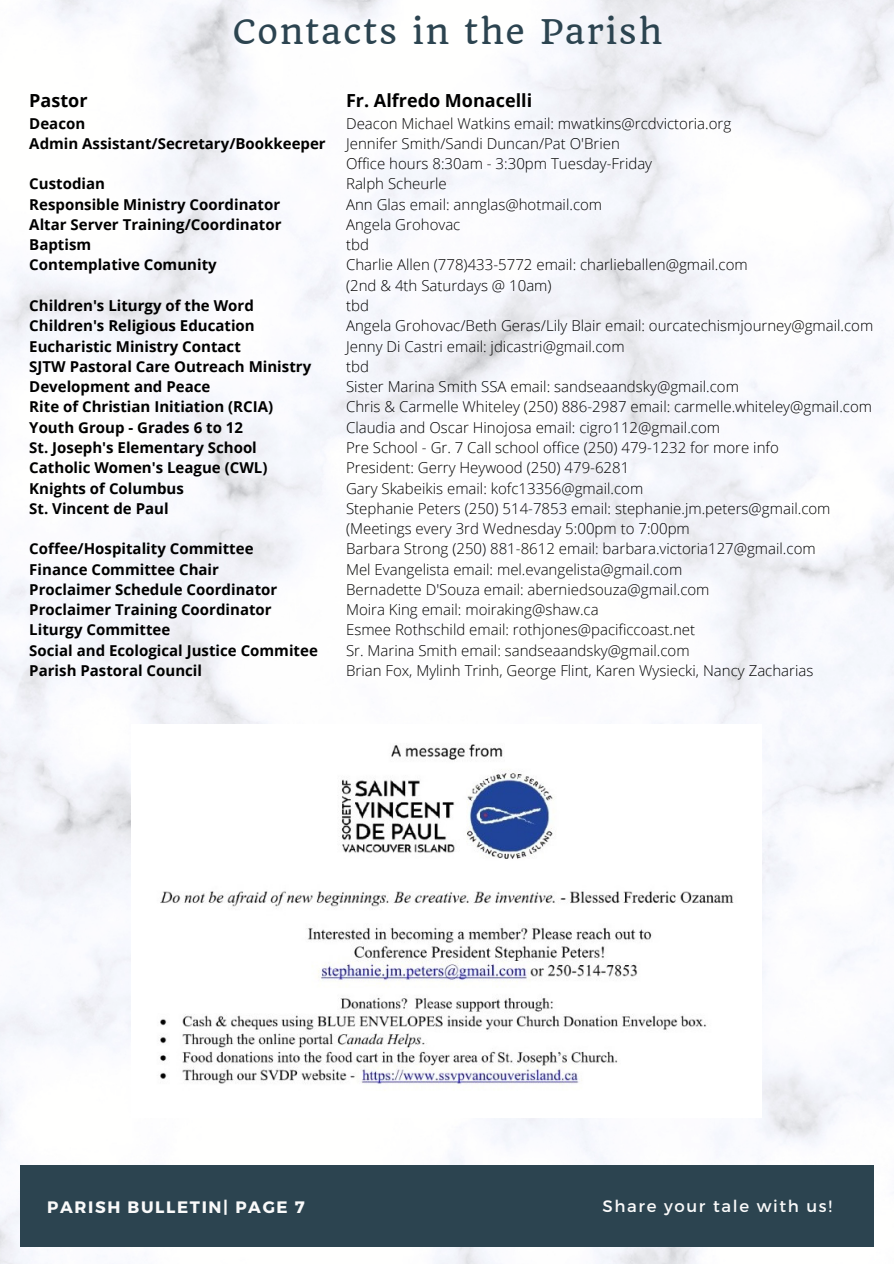
<style>
.page{position:relative;width:894px;height:1264px;background:#fff}
.page>*{position:absolute;margin:0;border:0;box-sizing:border-box;transform-origin:0 0}
.t1{font:33.15px "Quando";letter-spacing:.05em;color:#2c4450}
.t2{font:700 18px "Open Sans";color:#000}
.t3{font:700 16.5px "Montserrat";letter-spacing:.1em;color:#fafafa}
.t4{font:16.5px "Montserrat";letter-spacing:.1em;color:#fafafa}
.t5{font:300 15px "Open Sans";color:#000}
.t6{font:700 15px "Open Sans";color:#000}
</style>
<div class="page">
<img style="left:0;top:0;width:893px;height:1263px">
<div style="left:20px;top:1165px;width:853px;height:81px;background:#2c4450"></div>
<img style="left:132px;top:724px;width:629px;height:392px">
<p class="t1" style="left:232px;top:11px;width:431px">Contacts in the Parish</p>
<p class="t2" style="left:29px;top:87px;width:60px">Pastor</p>
<p class="t2" style="left:346px;top:87px;width:187px">Fr. Alfredo Monacelli</p>
<p class="t6" style="left:29px;top:112px;width:57px">Deacon</p>
<p class="t6" style="left:29px;top:133px;width:298px">Admin Assistant/Secretary/Bookkeeper</p>
<p class="t6" style="left:29px;top:173px;width:77px">Custodian</p>
<p class="t6" style="left:29px;top:194px;width:252px">Responsible Ministry Coordinator</p>
<p class="t6" style="left:29px;top:214px;width:253px">Altar Server Training/Coordinator</p>
<p class="t6" style="left:29px;top:234px;width:63px">Baptism</p>
<p class="t6" style="left:29px;top:254px;width:189px">Contemplative Comunity</p>
<p class="t6" style="left:29px;top:295px;width:226px">Children's Liturgy of the Word</p>
<p class="t6" style="left:29px;top:315px;width:227px">Children's Religious Education</p>
<p class="t6" style="left:29px;top:335px;width:213px">Eucharistic Ministry Contact</p>
<p class="t6" style="left:29px;top:356px;width:283px">SJTW Pastoral Care Outreach Ministry</p>
<p class="t6" style="left:29px;top:376px;width:182px">Development and Peace</p>
<p class="t6" style="left:29px;top:396px;width:245px">Rite of Christian Initiation (RCIA)</p>
<p class="t6" style="left:29px;top:416px;width:215px">Youth Group - Grades 6 to 12</p>
<p class="t6" style="left:29px;top:437px;width:229px">St. Joseph's Elementary School</p>
<p class="t6" style="left:29px;top:457px;width:239px">Catholic Women's League (CWL)</p>
<p class="t6" style="left:29px;top:477px;width:156px">Knights of Columbus</p>
<p class="t6" style="left:29px;top:498px;width:141px">St. Vincent de Paul</p>
<p class="t6" style="left:29px;top:538px;width:226px">Coffee/Hospitality Committee</p>
<p class="t6" style="left:29px;top:558px;width:191px">Finance Committee Chair</p>
<p class="t6" style="left:29px;top:579px;width:249px">Proclaimer Schedule Coordinator</p>
<p class="t6" style="left:29px;top:599px;width:244px">Proclaimer Training Coordinator</p>
<p class="t6" style="left:29px;top:619px;width:142px">Liturgy Committee</p>
<p class="t6" style="left:29px;top:639px;width:290px">Social and Ecological Justice Commitee</p>
<p class="t6" style="left:29px;top:660px;width:174px">Parish Pastoral Council</p>
<p class="t5" style="left:346px;top:112px;width:386px">Deacon Michael Watkins email: mwatkins@rcdvictoria.org</p>
<p class="t5" style="left:346px;top:133px;width:275px">Jennifer Smith/Sandi Duncan/Pat O'Brien</p>
<p class="t5" style="left:346px;top:153px;width:307px">Office hours 8:30am - 3:30pm Tuesday-Friday</p>
<p class="t5" style="left:346px;top:173px;width:102px">Ralph Scheurle</p>
<p class="t5" style="left:346px;top:194px;width:257px">Ann Glas email: annglas@hotmail.com</p>
<p class="t5" style="left:346px;top:214px;width:116px">Angela Grohovac</p>
<p class="t5" style="left:346px;top:234px;width:24px">tbd</p>
<p class="t5" style="left:346px;top:254px;width:403px">Charlie Allen (778)433-5772 email: charlieballen@gmail.com</p>
<p class="t5" style="left:346px;top:275px;width:207px">(2nd &amp; 4th Saturdays @ 10am)</p>
<p class="t5" style="left:346px;top:295px;width:24px">tbd</p>
<p class="t5" style="left:346px;top:315px;width:528px">Angela Grohovac/Beth Geras/Lily Blair email: ourcatechismjourney@gmail.com</p>
<p class="t5" style="left:346px;top:335px;width:280px">Jenny Di Castri email: jdicastri@gmail.com</p>
<p class="t5" style="left:346px;top:356px;width:24px">tbd</p>
<p class="t5" style="left:346px;top:376px;width:394px">Sister Marina Smith SSA email: sandseaandsky@gmail.com</p>
<p class="t5" style="left:346px;top:396px;width:527px">Chris &amp; Carmelle Whiteley (250) 886-2987 email: carmelle.whiteley@gmail.com</p>
<p class="t5" style="left:346px;top:416px;width:375px">Claudia and Oscar Hinojosa email: cigro112@gmail.com</p>
<p class="t5" style="left:346px;top:437px;width:434px">Pre School - Gr. 7 Call school office (250) 479-1232 for more info</p>
<p class="t5" style="left:346px;top:457px;width:285px">President: Gerry Heywood (250) 479-6281</p>
<p class="t5" style="left:346px;top:477px;width:298px">Gary Skabeikis email: kofc13356@gmail.com</p>
<p class="t5" style="left:346px;top:498px;width:486px">Stephanie Peters (250) 514-7853 email: stephanie.jm.peters@gmail.com</p>
<p class="t5" style="left:346px;top:518px;width:345px">(Meetings every 3rd Wednesday 5:00pm to 7:00pm</p>
<p class="t5" style="left:346px;top:538px;width:471px">Barbara Strong (250) 881-8612 email: barbara.victoria127@gmail.com</p>
<p class="t5" style="left:346px;top:558px;width:337px">Mel Evangelista email: mel.evangelista@gmail.com</p>
<p class="t5" style="left:346px;top:579px;width:365px">Bernadette D'Souza email: aberniedsouza@gmail.com</p>
<p class="t5" style="left:346px;top:599px;width:254px">Moira King email: moiraking@shaw.ca</p>
<p class="t5" style="left:346px;top:619px;width:350px">Esmee Rothschild email: rothjones@pacificcoast.net</p>
<p class="t5" style="left:346px;top:639px;width:345px">Sr. Marina Smith email: sandseaandsky@gmail.com</p>
<p class="t5" style="left:346px;top:660px;width:468px">Brian Fox, Mylinh Trinh, George Flint, Karen Wysiecki, Nancy Zacharias</p>
<p class="t3" style="left:47px;top:1195px;width:259px">PARISH BULLETIN| PAGE 7</p>
<p class="t4" style="left:602px;top:1195px;width:231px">Share your tale with us!</p>
</div>
